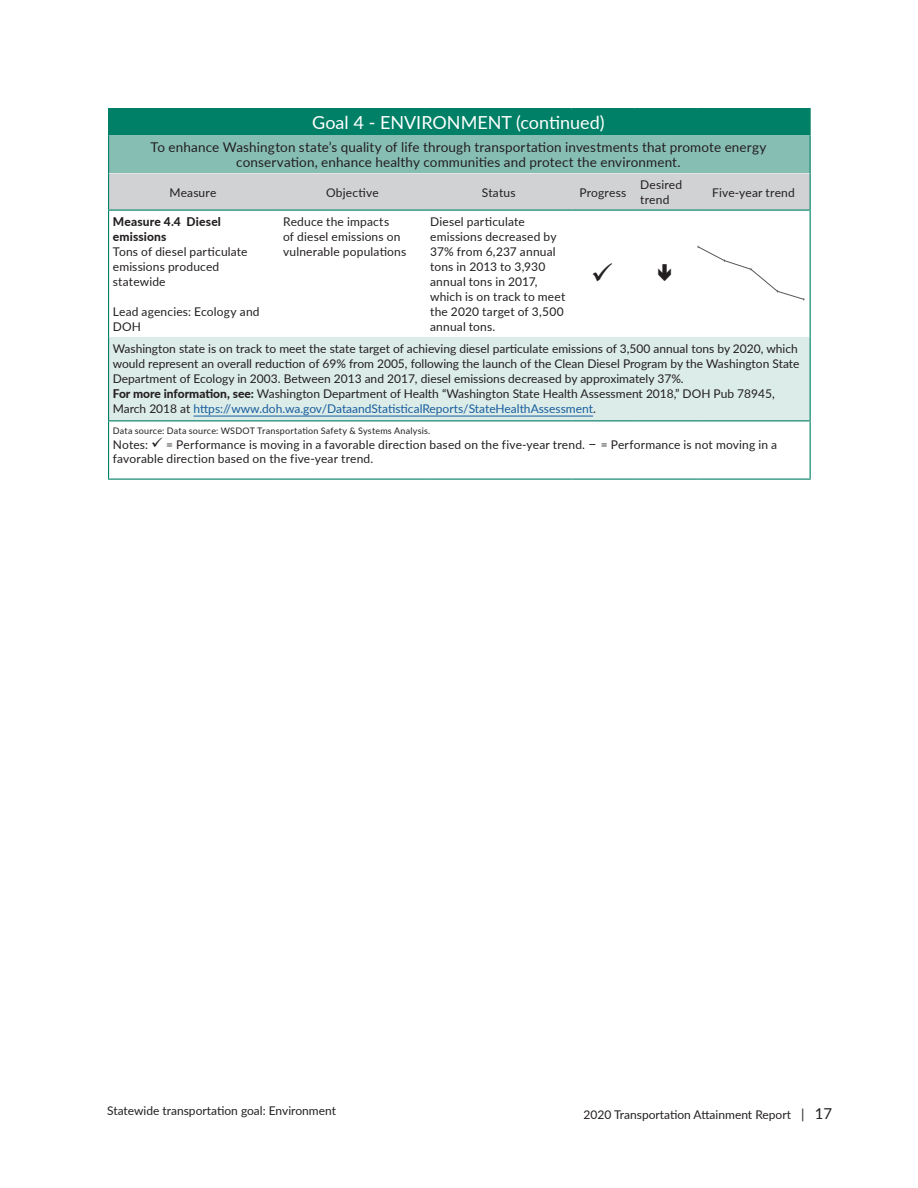
<style>
.page{position:relative;width:918px;height:1188px;background:#fff}
.page>*{position:absolute;margin:0;border:0;box-sizing:border-box;transform-origin:0 0}
.Objective_head{font:18px "Lato";color:#fff}
.Table_Graph_subtitle{font:13.5px/15px "Lato";letter-spacing:.01em;color:#231f20;text-align:center}
.Paragraph{font:12px/15px "Lato";color:#231f20}
.Table_text{font:12px/15px "Lato";letter-spacing:.015em;color:#231f20}
.General_subheads{font:12px/15px "Lato";color:#231f20}
.Table_Data_notes{font:12px/13.5px "Lato";letter-spacing:.015em;color:#231f20}
.Table_Text_header_ro{font:12px/15px "Lato";letter-spacing:.015em;color:#231f20}
.Table_text-2{font:800 12px/15px "Lato";letter-spacing:.015em;color:#231f20}
.Source_information{font:9px "Lato";letter-spacing:.025em;color:#231f20}
.s1{font-weight:800}
.s2{color:#175d9e}
.s3{font-size:15px}
.s4{font-size:13.5px}
</style>
<div class="page">
<div style="left:109px;top:109px;width:701px;height:27px;background:#008066"></div>
<div style="left:109px;top:136px;width:701px;height:37px;background:#87beb4"></div>
<div style="left:109px;top:173px;width:701px;height:37px;background:#d1d2d4"></div>
<svg style="left:109px;top:211px;width:701px;height:268px"></svg>
<div style="left:109px;top:338px;width:701px;height:83px;background:#dcece8"></div>
<hr style="left:108px;top:108px;width:171px;height:1px;background:#008066">
<svg style="left:108px;top:109px;width:1px;height:27px"></svg>
<hr style="left:279px;top:108px;width:147px;height:1px;background:#008066">
<hr style="left:426px;top:108px;width:145px;height:1px;background:#008066">
<hr style="left:571px;top:108px;width:63px;height:1px;background:#008066">
<hr style="left:634px;top:108px;width:63px;height:1px;background:#008066">
<hr style="left:697px;top:108px;width:114px;height:1px;background:#008066">
<svg style="left:810px;top:109px;width:1px;height:27px"></svg>
<hr style="left:108px;top:136px;width:1px;height:37px;background:#008066">
<hr style="left:810px;top:136px;width:1px;height:37px;background:#008066">
<hr style="left:108px;top:173px;width:1px;height:37px;background:#008066">
<hr style="left:810px;top:173px;width:1px;height:37px;background:#008066">
<hr style="left:108px;top:210px;width:171px;height:1px;background:#008066">
<hr style="left:108px;top:211px;width:1px;height:127px;background:#008066">
<hr style="left:279px;top:210px;width:147px;height:1px;background:#008066">
<hr style="left:426px;top:210px;width:145px;height:1px;background:#008066">
<hr style="left:571px;top:210px;width:63px;height:1px;background:#008066">
<hr style="left:634px;top:210px;width:63px;height:1px;background:#008066">
<hr style="left:697px;top:210px;width:114px;height:1px;background:#008066">
<hr style="left:810px;top:211px;width:1px;height:127px;background:#008066">
<hr style="left:108px;top:421px;width:1px;height:58px;background:#008066">
<hr style="left:810px;top:421px;width:1px;height:58px;background:#008066">
<hr style="left:108px;top:479px;width:171px;height:1px;background:#008066">
<hr style="left:279px;top:479px;width:147px;height:1px;background:#008066">
<hr style="left:426px;top:479px;width:145px;height:1px;background:#008066">
<hr style="left:571px;top:479px;width:63px;height:1px;background:#008066">
<hr style="left:634px;top:479px;width:63px;height:1px;background:#008066">
<hr style="left:697px;top:479px;width:114px;height:1px;background:#008066">
<hr style="left:108px;top:338px;width:1px;height:82px;background:#008066">
<hr style="left:810px;top:338px;width:1px;height:82px;background:#008066">
<hr style="left:108px;top:420px;width:171px;height:1px;background:#008066">
<hr style="left:279px;top:420px;width:147px;height:1px;background:#008066">
<hr style="left:426px;top:420px;width:145px;height:1px;background:#008066">
<hr style="left:571px;top:420px;width:63px;height:1px;background:#008066">
<hr style="left:634px;top:420px;width:63px;height:1px;background:#008066">
<hr style="left:697px;top:420px;width:114px;height:1px;background:#008066">
<svg style="left:697px;top:245px;width:108px;height:56px"></svg>
<hr style="left:194px;top:416px;width:399px;height:1px;background:#175d9e">
<svg style="left:658px;top:264px;width:13px;height:17px"></svg>
<svg style="left:593px;top:263px;width:19px;height:18px"></svg>
<p class="Objective_head" style="left:312px;top:110px;width:294px">Goal 4 - ENVIRONMENT (continued)</p>
<p class="Table_Graph_subtitle" style="left:150px;top:139px;width:618px">To enhance Washington state’s quality of life through transportation investments that promote energy conservation, enhance healthy communities and protect the environment.</p>
<p class="Table_Text_header_ro" style="left:169px;top:184px;width:48px">Measure</p>
<p class="Table_Text_header_ro" style="left:326px;top:184px;width:54px">Objective</p>
<p class="Table_Text_header_ro" style="left:482px;top:184px;width:35px">Status</p>
<p class="Table_Text_header_ro" style="left:579px;top:184px;width:48px">Progress</p>
<p class="Table_Text_header_ro" style="left:640px;top:177px;width:44px">Desired trend</p>
<p class="Table_Text_header_ro" style="left:712px;top:184px;width:84px">Five-year trend</p>
<p class="Table_text-2" style="left:113px;top:213px;width:110px">Measure 4.4 Diesel emissions</p>
<p class="Table_text" style="left:113px;top:243px;width:136px">Tons of diesel particulate emissions produced statewide</p>
<p class="Table_text" style="left:113px;top:303px;width:148px">Lead agencies: Ecology and<br>DOH</p>
<p class="Table_text" style="left:283px;top:213px;width:125px">Reduce the impacts<br>of diesel emissions on vulnerable populations</p>
<p class="Table_text" style="left:430px;top:213px;width:137px">Diesel particulate emissions decreased by<br>37% from 6,237 annual tons in 2013 to 3,930 annual tons in 2017, which is on track to meet the 2020 target of 3,500 annual tons.</p>
<p class="Paragraph" style="left:113px;top:341px;width:688px">Washington state is on track to meet the state target of achieving diesel particulate emissions of 3,500 annual tons by 2020, which would represent an overall reduction of 69% from 2005, following the launch of the Clean Diesel Program by the Washington State<br>Department of Ecology in 2003. Between 2013 and 2017, diesel emissions decreased by approximately 37%.</p>
<p class="General_subheads" style="left:113px;top:386px;width:663px"><span class="s1">For more information, see:</span> Washington Department of Health “Washington State Health Assessment 2018,” DOH Pub 78945,<br>March 2018 at <span class="s2">https://www.doh.wa.gov/DataandStatisticalReports/StateHealthAssessment</span>.</p>
<p class="Source_information" style="left:113px;top:424px;width:319px">Data source: Data source: WSDOT Transportation Safety &amp; Systems Analysis.</p>
<p class="Table_Data_notes" style="left:113px;top:438px;width:666px">Notes: ✓ = Performance is moving in a favorable direction based on the five-year trend. <span class="s3">–</span> = Performance is not moving in a favorable direction based on the five-year trend.</p>
<p class="Paragraph" style="left:107px;top:1103px;width:230px">Statewide transportation goal: Environment</p>
<p class="Paragraph" style="left:584px;top:1106px;width:250px">2020 Transportation Attainment Report <span class="s4">|</span> <span class="s3">17</span></p>
</div>
